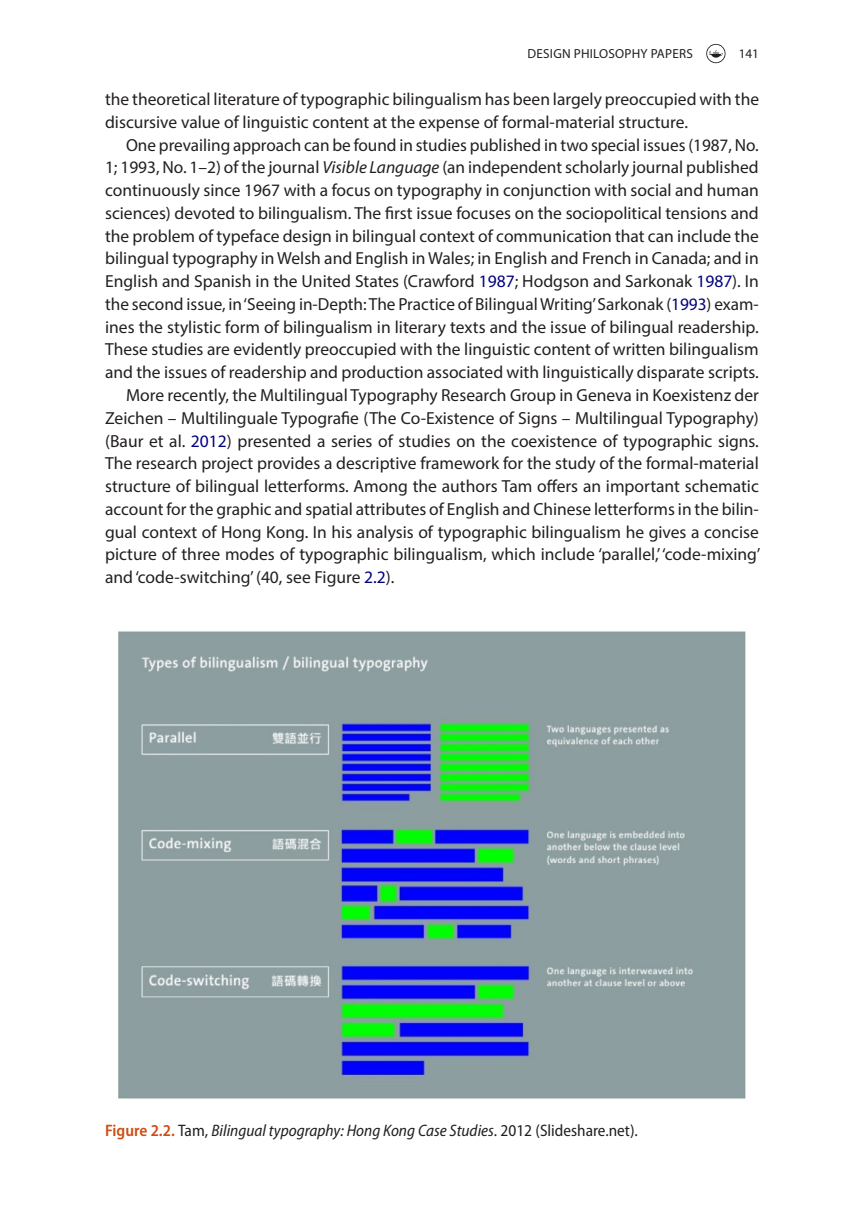
<style>
.page{position:relative;width:864px;height:1231px;background:#fff}
.page>*{position:absolute;margin:0;border:0;box-sizing:border-box;transform-origin:0 0}
.t1{font:17.5px/22.8px "Myriad Pro";color:#231f20}
.t2{font:italic semi-condensed 16.62px "Myriad Pro";color:#231f20}
.t3{font:13.12px "Myriad Pro";letter-spacing:.02em;color:#231f20}
.s1{font-style:italic}
.s2{color:#000080}
.s3{font-weight:600;font-style:normal;color:#cc4e12}
.s4{font-style:normal}
</style>
<div class="page">
<svg style="left:706px;top:44px;width:19px;height:19px"></svg>
<img style="left:118px;top:631px;width:628px;height:468px">
<p class="t3" style="left:527px;top:45px;width:62px">Design Philosoph</p>
<p class="t3" style="left:640px;top:45px;width:50px">y Pape rs</p>
<p class="t3" style="left:738px;top:45px;width:22px">141</p>
<p class="t1" style="left:105px;top:87px;width:655px">the theoretical literature of typographic bilingualism has been largely preoccupied with the discursive value of linguistic content at the expense of formal-material structure.</p>
<p class="t1" style="left:126px;top:133px;width:633px">One prevailing approach can be found in studies published in two special issues (1987, No.</p>
<p class="t1" style="left:105px;top:156px;width:654px">1; 1993, No. 1–2) of the journal <span class="s1">Visible Language</span> (an independent scholarly journal published</p>
<p class="t1" style="left:105px;top:178px;width:655px">continuously since 1967 with a focus on typography in conjunction with social and human</p>
<p class="t1" style="left:105px;top:201px;width:655px">sciences) devoted to bilingualism. The first issue focuses on the sociopolitical tensions and</p>
<p class="t1" style="left:105px;top:224px;width:655px">the problem of typeface design in bilingual context of communication that can include the</p>
<p class="t1" style="left:105px;top:247px;width:655px">bilingual typography in Welsh and English in Wales; in English and French in Canada; and in</p>
<p class="t1" style="left:105px;top:269px;width:655px">English and Spanish in the United States (Crawford <span class="s2">1987</span>; Hodgson and Sarkonak <span class="s2">1987</span>). In</p>
<p class="t1" style="left:105px;top:292px;width:655px">the second issue, in ‘Seeing in-Depth: The Practice of Bilingual Writing’ Sarkonak (<span class="s2">1993</span>) exam-</p>
<p class="t1" style="left:105px;top:315px;width:655px">ines the stylistic form of bilingualism in literary texts and the issue of bilingual readership.</p>
<p class="t1" style="left:105px;top:338px;width:655px">These studies are evidently preoccupied with the linguistic content of written bilingualism</p>
<p class="t1" style="left:105px;top:360px;width:655px">and the issues of readership and production associated with linguistically disparate scripts.</p>
<p class="t1" style="left:126px;top:383px;width:634px">More recently, the Multilingual Typography Research Group in Geneva in Koexistenz der</p>
<p class="t1" style="left:105px;top:406px;width:655px">Zeichen – Multilinguale Typografie (The Co-Existence of Signs – Multilingual Typography)</p>
<p class="t1" style="left:105px;top:429px;width:655px">(Baur et al. <span class="s2">2012</span>) presented a series of studies on the coexistence of typographic signs.</p>
<p class="t1" style="left:105px;top:451px;width:655px">The research project provides a descriptive framework for the study of the formal-material</p>
<p class="t1" style="left:105px;top:474px;width:655px">structure of bilingual letterforms. Among the authors Tam offers an important schematic</p>
<p class="t1" style="left:105px;top:497px;width:655px">account for the graphic and spatial attributes of English and Chinese letterforms in the bilin-</p>
<p class="t1" style="left:105px;top:520px;width:655px">gual context of Hong Kong. In his analysis of typographic bilingualism he gives a concise</p>
<p class="t1" style="left:105px;top:542px;width:656px">picture of three modes of typographic bilingualism, which include ‘parallel,’ ‘code-mixing’</p>
<p class="t1" style="left:105px;top:565px;width:290px">and ‘code-switching’ (40, see Figure <span class="s2">2.2</span>).</p>
<p class="t2" style="left:105px;top:1121px;width:534px"><span class="s3">Figure 2.2.</span> <span class="s4">Tam,</span> Bilingual typography: Hong Kong Case Studies<span class="s4">. 2012 (Slideshare.net).</span></p>
</div>
